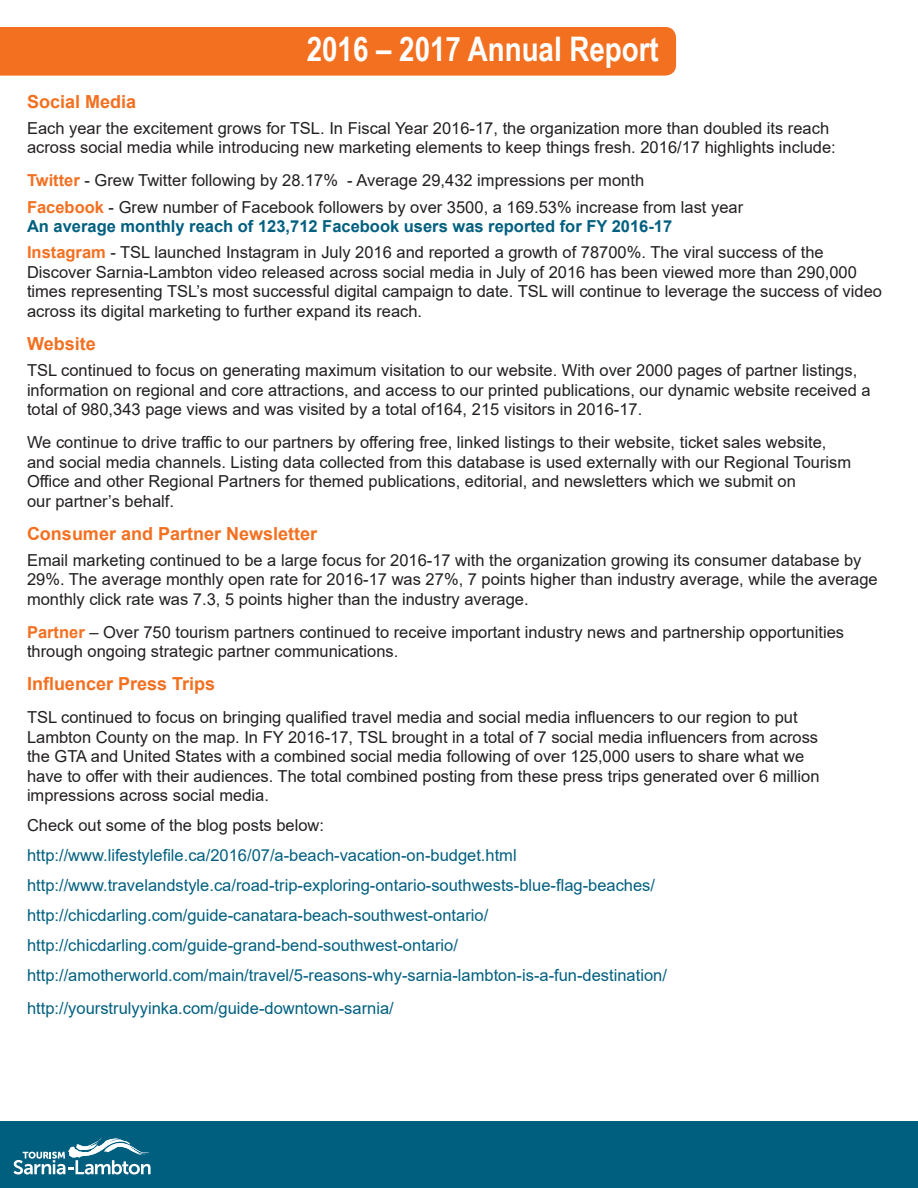
<style>
.page{position:relative;width:918px;height:1188px;background:#fff}
.page>*{position:absolute;margin:0;border:0;box-sizing:border-box;transform-origin:0 0}
.t1{font:700 33.9px "Arial Narrow";color:#fff}
.t2{font:700 18px "Arial";color:#f37021}
.t3{font:16.5px/19.5px "Arial";color:#231f20}
.t4{font:16.5px/30px "Arial";color:#005f7f}
.s1{font-weight:700;color:#f37021}
.s2{font-weight:700;color:#005f7f}
.s3{color:#231f20}
</style>
<div class="page">
<div style="left:0;top:1121px;width:918px;height:67px;background:#005f7f"></div>
<svg style="left:14px;top:1137px;width:137px;height:37px"></svg>
<div style="left:0;top:27px;width:676px;height:49px;background:#f37021"></div>
<p class="t1" style="left:307px;top:24px;width:354px">2016 – 2017 Annual Report</p>
<p class="t2" style="left:27px;top:89px;width:111px">Social Media</p>
<p class="t3" style="left:27px;top:118px;width:810px">Each year the excitement grows for TSL. In Fiscal Year 2016-17, the organization more than doubled its reach across social media while introducing new marketing elements to keep things fresh. 2016/17 highlights include:</p>
<p class="t3" style="left:27px;top:167px;width:718px;line-height:26.2px"><span class="s1">Twitter</span> - Grew Twitter following by 28.17% - Average 29,432 impressions per month<br><span class="s1">Facebook</span> - Grew number of Facebook followers by over 3500, a 169.53% increase from last year</p>
<p class="t3" style="left:27px;top:213px;width:798px;line-height:26.2px"><span class="s2">An average monthly reach of 123,712 Facebook users was reported for FY 2016-17<br></span><span class="s1">Instagram</span> - TSL launched Instagram in July 2016 and reported a growth of 78700%. The viral success of the</p>
<p class="t3" style="left:27px;top:262px;width:857px">Discover Sarnia-Lambton video released across social media in July of 2016 has been viewed more than 290,000 times representing TSL’s most successful digital campaign to date. TSL will continue to leverage the success of video across its digital marketing to further expand its reach.</p>
<p class="t2" style="left:27px;top:331px;width:70px">Website</p>
<p class="t3" style="left:27px;top:360px;width:845px">TSL continued to focus on generating maximum visitation to our website. With over 2000 pages of partner listings, information on regional and core attractions, and access to our printed publications, our dynamic website received a total of 980,343 page views and was visited by a total of164, 215 visitors in 2016-17.</p>
<p class="t3" style="left:27px;top:432px;width:826px">We continue to drive traffic to our partners by offering free, linked listings to their website, ticket sales website, and social media channels. Listing data collected from this database is used externally with our Regional Tourism Office and other Regional Partners for themed publications, editorial, and newsletters which we submit on<br>our partner’s behalf.</p>
<p class="t2" style="left:27px;top:521px;width:292px">Consumer and Partner Newsletter</p>
<p class="t3" style="left:27px;top:550px;width:852px">Email marketing continued to be a large focus for 2016-17 with the organization growing its consumer database by<br>29%. The average monthly open rate for 2016-17 was 27%, 7 points higher than industry average, while the average monthly click rate was 7.3, 5 points higher than the industry average.</p>
<p class="t3" style="left:27px;top:622px;width:819px"><span class="s1">Partner</span> – Over 750 tourism partners continued to receive important industry news and partnership opportunities through ongoing strategic partner communications.</p>
<p class="t2" style="left:27px;top:671px;width:190px">Influencer Press Trips</p>
<p class="t3" style="left:27px;top:708px;width:794px">TSL continued to focus on bringing qualified travel media and social media influencers to our region to put Lambton County on the map. In FY 2016-17, TSL brought in a total of 7 social media influencers from across the GTA and United States with a combined social media following of over 125,000 users to share what we have to offer with their audiences. The total combined posting from these press trips generated over 6 million impressions across social media.</p>
<p class="t4" style="left:27px;top:810px;width:642px"><span class="s3">Check out some of the blog posts below: </span>http://www.lifestylefile.ca/2016/07/a-beach-vacation-on-budget.html http://www.travelandstyle.ca/road-trip-exploring-ontario-southwests-blue-flag-beaches/ http://chicdarling.com/guide-canatara-beach-southwest-ontario/ http://chicdarling.com/guide-grand-bend-southwest-ontario/ http://amotherworld.com/main/travel/5-reasons-why-sarnia-lambton-is-a-fun-destination/</p>
<p class="t4" style="left:27px;top:993px;width:368px">http://yourstrulyyinka.com/guide-downtown-sarnia/</p>
</div>
